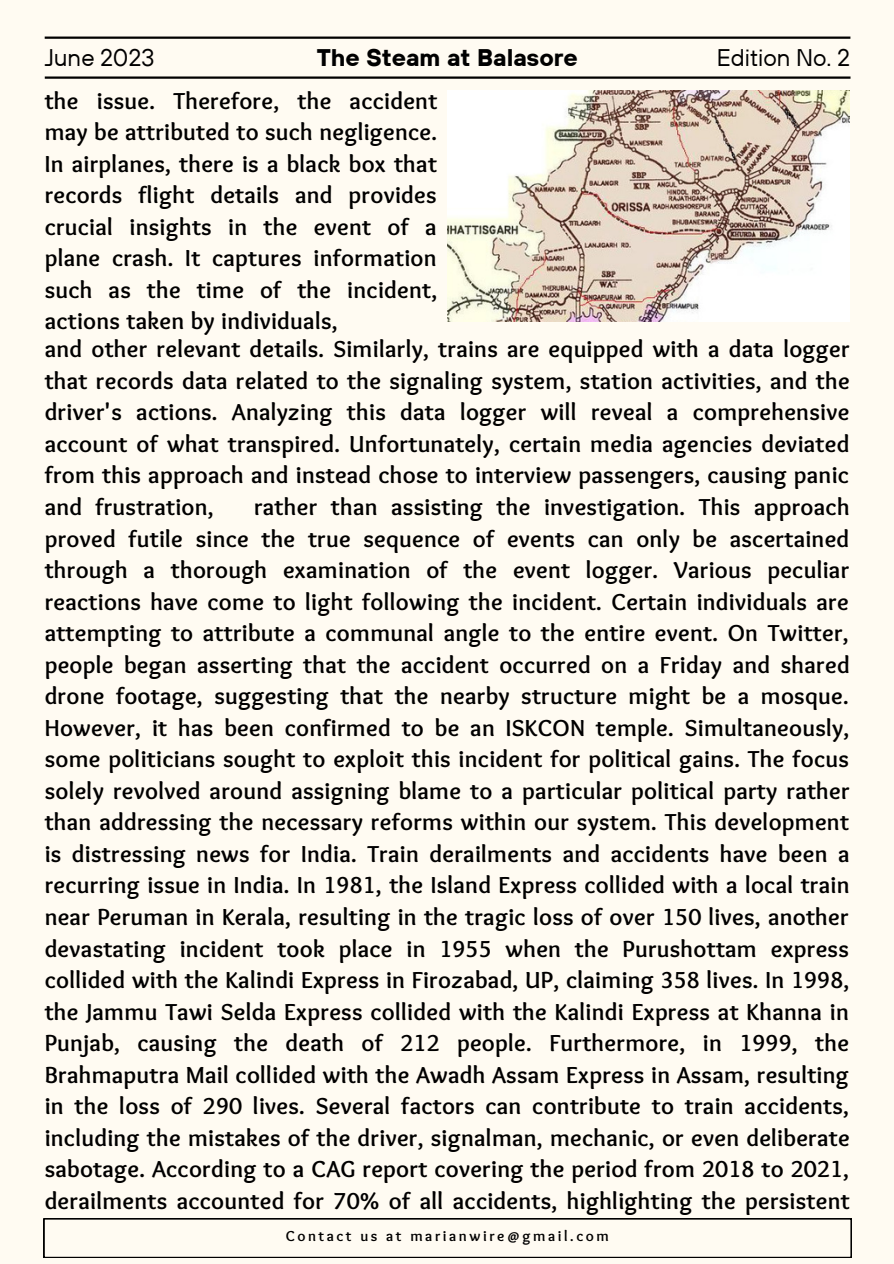
<style>
.page{position:relative;width:894px;height:1264px;background:#fff}
.page>*{position:absolute;margin:0;border:0;box-sizing:border-box;transform-origin:0 0}
.t1{font:700 24px/31.5px "Sukar";letter-spacing:.01em;color:#000;text-align:justify}
.t2{font:24px "TT Hoves";color:#000}
.t3{font:700 24px "TT Hoves";color:#000}
.t4{font:700 15px "Sukar";letter-spacing:.17em;color:#000}
</style>
<div class="page">
<div style="left:0;top:0;width:893px;height:1263px;background:#fffbf2"></div>
<hr style="left:45px;top:76px;width:805px;height:3px;background:#000">
<hr style="left:45px;top:37px;width:805px;height:2px;background:#000">
<svg style="left:44px;top:1218px;width:807px;height:39px"></svg>
<img style="left:447px;top:91px;width:402px;height:230px">
<p class="t2" style="left:45px;top:42px;width:111px">June 2023</p>
<p class="t3" style="left:317px;top:42px;width:262px">The Steam at Balasore</p>
<p class="t2" style="left:716px;top:42px;width:135px">Edition No. 2</p>
<p class="t1" style="left:45px;top:87px;width:394px">the issue. Therefore, the accident may be attributed to such negligence.<br>In airplanes, there is a black box that records flight details and provides crucial insights in the event of a plane crash. It captures information such as the time of the incident, actions taken by individuals,</p>
<p class="t1" style="left:45px;top:336px;width:806px">and other relevant details. Similarly, trains are equipped with a data logger that records data related to the signaling system, station activities, and the driver's actions. Analyzing this data logger will reveal a comprehensive account of what transpired. Unfortunately, certain media agencies deviated from this approach and instead chose to interview passengers, causing panic and frustration,</p>
<p class="t1" style="left:45px;top:493px;width:806px;text-indent:209px">rather than assisting the investigation. This approach proved futile since the true sequence of events can only be ascertained through a thorough examination of the event logger. Various peculiar reactions have come to light following the incident. Certain individuals are attempting to attribute a communal angle to the entire event. On Twitter, people began asserting that the accident occurred on a Friday and shared drone footage, suggesting that the nearby structure might be a mosque.<br>However, it has been confirmed to be an ISKCON temple. Simultaneously, some politicians sought to exploit this incident for political gains. The focus solely revolved around assigning blame to a particular political party rather than addressing the necessary reforms within our system. This development is distressing news for India. Train derailments and accidents have been a recurring issue in India. In 1981, the Island Express collided with a local train near Peruman in Kerala, resulting in the tragic loss of over 150 lives, another devastating incident took place in 1955 when the Purushottam express collided with the Kalindi Express in Firozabad, UP, claiming 358 lives. In 1998, the Jammu Tawi Selda Express collided with the Kalindi Express at Khanna in Punjab, causing the death of 212 people. Furthermore, in 1999, the Brahmaputra Mail collided with the Awadh Assam Express in Assam, resulting in the loss of 290 lives. Several factors can contribute to train accidents, including the mistakes of the driver, signalman, mechanic, or even deliberate sabotage. According to a CAG report covering the period from 2018 to 2021, derailments accounted for 70% of all accidents, highlighting the persistent</p>
<p class="t4" style="left:286px;top:1227px;width:324px">Contact us at marianwire@gmail.com</p>
</div>
